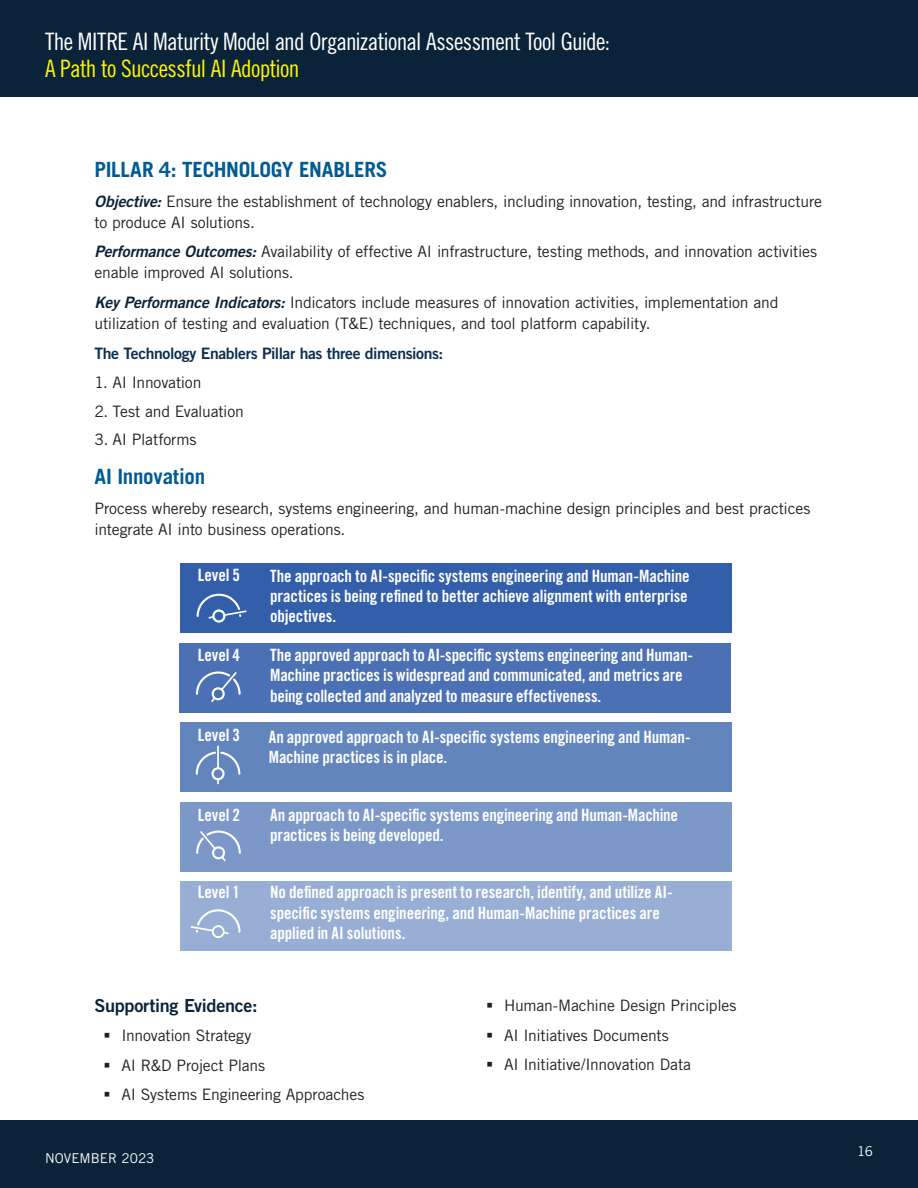
<style>
.page{position:relative;width:918px;height:1188px;background:#fff}
.page>*{position:absolute;margin:0;border:0;box-sizing:border-box;transform-origin:0 0}
.t1{font:24px "Trade Gothic LT Pro Cn 18";letter-spacing:-.03em;color:#fff}
.t2{font:24px "Trade Gothic LT Pro Cn 18";letter-spacing:-.03em;color:#fff601}
.t3{font:700 21px "Trade Gothic LT Pro";letter-spacing:-.01em;color:#005b94}
.t4{font:18px "Trade Gothic LT Pro Bd 2";letter-spacing:-.015em;color:#0b2338}
.t5{font:16.95px/20.4px "Trade Gothic LT Pro Bd Cn 20";letter-spacing:-.01em;color:#fff}
.t6{font:15.75px/21px "Trade Gothic LT Pro";letter-spacing:-.015em;color:#231f20}
.t7{font:15.75px "Trade Gothic LT Pro Bd 2";letter-spacing:-.025em;color:#0d2f4f}
.t8{font:13.5px "Trade Gothic LT Pro";color:#fff}
.s1{font-family:"Trade Gothic LT Pro Bd 2 Obl";color:#0b2338}
</style>
<div class="page">
<div style="left:0;top:1120px;width:918px;height:68px;background:#0b2338"></div>
<div style="left:0;top:0;width:918px;height:97px;background:#0b2338"></div>
<div style="left:180px;top:563px;width:552px;height:70px;background:#325eaa"></div>
<div style="left:180px;top:881px;width:552px;height:69px;background:#98aed4"></div>
<div style="left:180px;top:643px;width:551px;height:69px;background:#4b71b4"></div>
<div style="left:180px;top:722px;width:552px;height:70px;background:#6385be"></div>
<div style="left:180px;top:802px;width:552px;height:69px;background:#7c98c9"></div>
<svg style="left:196px;top:593px;width:51px;height:30px"></svg>
<hr style="left:217px;top:746px;width:2px;height:22px;background:#fff">
<svg style="left:195px;top:750px;width:46px;height:34px"></svg>
<svg style="left:196px;top:671px;width:45px;height:32px"></svg>
<svg style="left:190px;top:909px;width:51px;height:30px"></svg>
<svg style="left:196px;top:830px;width:45px;height:32px"></svg>
<h1 class="t1" style="left:45px;top:28px;width:567px">The MITRE AI Maturity Model and Organizational Assessment Tool Guide:</h1>
<h1 class="t2" style="left:45px;top:55px;width:256px">A Path to Successful AI Adoption</h1>
<h2 class="t3" style="left:94px;top:157px;width:294px">PILLAR 4: TECHNOLOGY ENABLERS</h2>
<p class="t6" style="left:94px;top:191px;width:729px"><span class="s1">Objective:</span> Ensure the establishment of technology enablers, including innovation, testing, and infrastructure to produce AI solutions.</p>
<p class="t6" style="left:94px;top:241px;width:724px"><span class="s1">Performance Outcomes:</span> Availability of effective AI infrastructure, testing methods, and innovation activities enable improved AI solutions.</p>
<p class="t6" style="left:94px;top:292px;width:686px"><span class="s1">Key Performance Indicators:</span> Indicators include measures of innovation activities, implementation and utilization of testing and evaluation (T&amp;E) techniques, and tool platform capability.</p>
<p class="t7" style="left:94px;top:343px;width:350px">The Technology Enablers Pillar has three dimensions:</p>
<p class="t6" style="left:94px;top:372px;width:108px">1. AI Innovation</p>
<p class="t6" style="left:94px;top:400px;width:151px">2. Test and Evaluation</p>
<p class="t6" style="left:94px;top:429px;width:103px">3. AI Platforms</p>
<h2 class="t3" style="left:94px;top:464px;width:112px">AI Innovation</h2>
<p class="t6" style="left:94px;top:497px;width:718px">Process whereby research, systems engineering, and human-machine design principles and best practices integrate AI into business operations.</p>
<p class="t5" style="left:198px;top:565px;width:44px">Level 5</p>
<p class="t5" style="left:270px;top:565px;width:421px;text-align:justify">The approach to AI-specific systems engineering and Human-Machine practices is being refined to better achieve alignment with enterprise objectives.</p>
<p class="t5" style="left:198px;top:645px;width:44px">Level 4</p>
<p class="t5" style="left:198px;top:725px;width:44px">Level 3</p>
<p class="t5" style="left:270px;top:645px;width:424px">The approved approach to AI-specific systems engineering and Human-<br>Machine practices is widespread and communicated, and metrics are being collected and analyzed to measure effectiveness.</p>
<p class="t5" style="left:269px;top:726px;width:424px">An approved approach to AI-specific systems engineering and Human-<br>Machine practices is in place.</p>
<p class="t5" style="left:198px;top:804px;width:44px">Level 2</p>
<p class="t5" style="left:270px;top:804px;width:409px">An approach to AI-specific systems engineering and Human-Machine practices is being developed.</p>
<p class="t5" style="left:198px;top:882px;width:44px">Level 1</p>
<p class="t5" style="left:270px;top:882px;width:404px">No defined approach is present to research, identify, and utilize AI&shy;specific systems engineering, and Human-Machine practices are applied in AI solutions.</p>
<p class="t4" style="left:94px;top:994px;width:165px">Supporting Evidence:</p>
<p class="t6" style="left:122px;top:1021px;width:245px;line-height:29.7px">Innovation Strategy<br>AI R&amp;D Project Plans<br>AI Systems Engineering Approaches</p>
<p class="t8" style="left:45px;top:1150px;width:111px">NOVEMBER 2023</p>
<p class="t6" style="left:504px;top:990px;width:234px;line-height:29.7px">Human-Machine Design Principles<br>AI Initiatives Documents<br>AI Initiative/Innovation Data</p>
<p class="t8" style="left:857px;top:1143px;width:17px">16</p>
</div>
